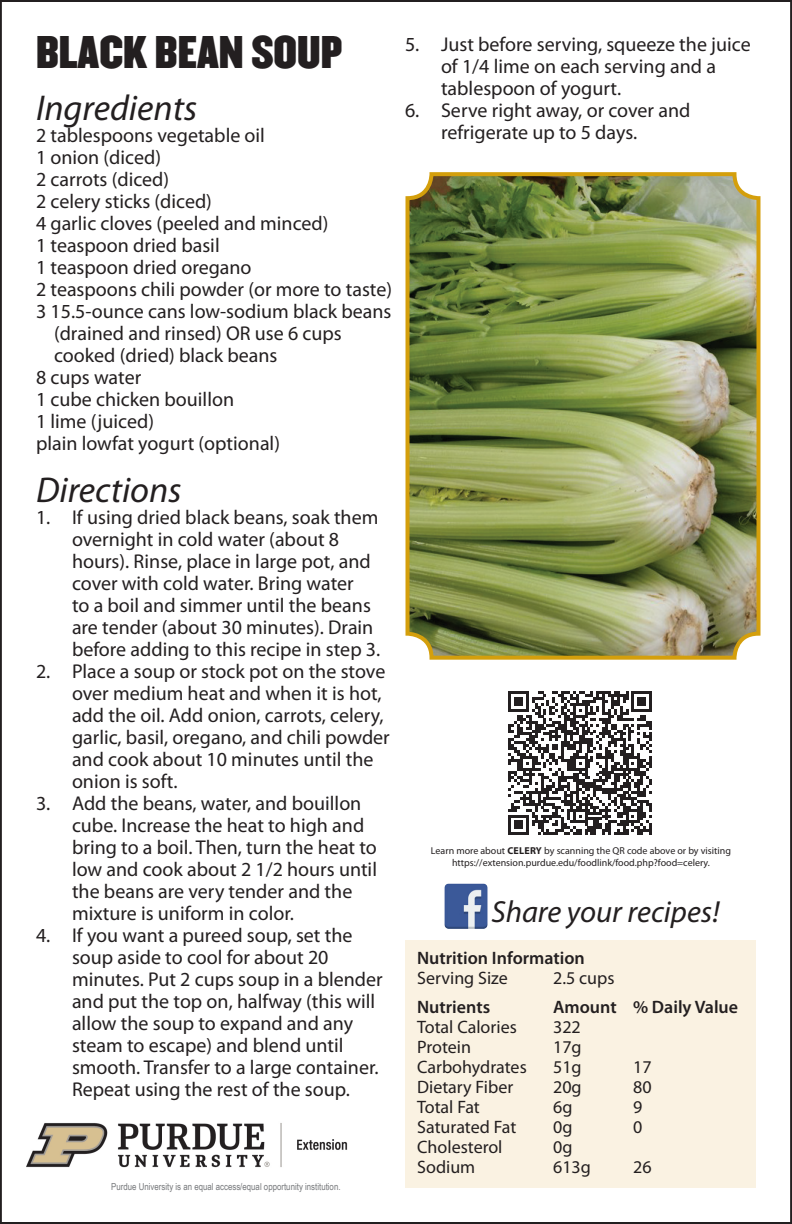
<style>
.page{position:relative;width:792px;height:1224px;background:#fff}
.page>*{position:absolute;margin:0;border:0;box-sizing:border-box;transform-origin:0 0}
.RECIPE_TITLE{font:40px "Champion HTF Middleweight";color:#231f20}
.Subhead{font:italic 36px "Myriad Pro";color:#231f20}
.NUTRITION_INFO{font:italic 30.6px "Myriad Pro";color:#231f20}
.NUMBERS{font:20px/22px "Myriad Pro";color:#231f20}
.Ingredients{font:20px/22px "Myriad Pro";color:#231f20}
.NUTRITION_INFO-2{font:18px "Myriad Pro";color:#231f20}
.Nutrition_Semibold{font:600 18px "Myriad Pro";color:#231f20}
.QR_CODE{font:10px/12px "Myriad Pro";color:#231f20;text-align:center}
.t1{font:9.6px "Arial Narrow";color:#76787b}
.s1{font-weight:700}
</style>
<div class="page">
<svg style="left:508px;top:691px;width:144px;height:144px"></svg>
<img style="left:411px;top:177px;width:344px;height:478px">
<div style="left:406px;top:172px;width:354px;height:488px;border:4px solid #d49f0c;border-radius:24px"></div>
<div style="left:406px;top:940px;width:350px;height:248px;background:#faf2e2"></div>
<img style="left:444px;top:883px;width:44px;height:46px">
<img style="left:27px;top:1123px;width:321px;height:45px">
<p class="RECIPE_TITLE" style="left:36px;top:26px;width:308px">BLACK BEAN SOUP</p>
<p class="Subhead" style="left:36px;top:86px;width:163px">Ingredients</p>
<p class="Ingredients" style="left:36px;top:124px;width:231px">2 tablespoons vegetable oil</p>
<p class="Ingredients" style="left:36px;top:146px;width:127px">1 onion (diced)</p>
<p class="Ingredients" style="left:36px;top:168px;width:135px">2 carrots (diced)</p>
<p class="Ingredients" style="left:36px;top:190px;width:177px">2 celery sticks (diced)</p>
<p class="Ingredients" style="left:36px;top:212px;width:294px">4 garlic cloves (peeled and minced)</p>
<p class="Ingredients" style="left:36px;top:234px;width:185px">1 teaspoon dried basil</p>
<p class="Ingredients" style="left:36px;top:256px;width:217px">1 teaspoon dried oregano</p>
<p class="Ingredients" style="left:36px;top:278px;width:358px">2 teaspoons chili powder (or more to taste)</p>
<p class="Ingredients" style="left:54px;top:300px;width:339px;text-indent:-18px">3 15.5-ounce cans low-sodium black beans (drained and rinsed) OR use 6 cups cooked (dried) black beans</p>
<p class="Ingredients" style="left:36px;top:366px;width:107px">8 cups water</p>
<p class="Ingredients" style="left:36px;top:388px;width:200px">1 cube chicken bouillon</p>
<p class="Ingredients" style="left:36px;top:410px;width:120px">1 lime (juiced)</p>
<p class="Ingredients" style="left:36px;top:432px;width:246px">plain lowfat yogurt (optional)</p>
<p class="Subhead" style="left:36px;top:468px;width:147px">Directions</p>
<p class="NUMBERS" style="left:72px;top:506px;width:310px;text-indent:-36px">1. If using dried black beans, soak them overnight in cold water (about 8 hours). Rinse, place in large pot, and cover with cold water. Bring water<br>to a boil and simmer until the beans are tender (about 30 minutes). Drain before adding to this recipe in step 3.</p>
<p class="NUMBERS" style="left:72px;top:660px;width:319px;text-indent:-36px">2. Place a soup or stock pot on the stove over medium heat and when it is hot, add the oil. Add onion, carrots, celery, garlic, basil, oregano, and chili powder and cook about 10 minutes until the onion is soft.</p>
<p class="NUMBERS" style="left:72px;top:792px;width:307px;text-indent:-36px">3. Add the beans, water, and bouillon cube. Increase the heat to high and bring to a boil. Then, turn the heat to low and cook about 2 1/2 hours until the beans are very tender and the mixture is uniform in color.</p>
<p class="NUMBERS" style="left:72px;top:924px;width:312px;text-indent:-36px">4. If you want a pureed soup, set the soup aside to cool for about 20 minutes. Put 2 cups soup in a blender and put the top on, halfway (this will allow the soup to expand and any steam to escape) and blend until smooth. Transfer to a large container.<br>Repeat using the rest of the soup.</p>
<p class="t1" style="left:111px;top:1180px;width:231px">Purdue University is an equal access/equal opportunity institution.</p>
<p class="NUMBERS" style="left:441px;top:33px;width:311px;text-indent:-36px">5. Just before serving, squeeze the juice of 1/4 lime on each serving and a tablespoon of yogurt.</p>
<p class="NUMBERS" style="left:441px;top:99px;width:251px;text-indent:-36px">6. Serve right away, or cover and refrigerate up to 5 days.</p>
<p class="QR_CODE" style="left:431px;top:845px;width:302px">Learn more about <span class="s1">CELERY</span> by scanning the QR code above or by visiting https://extension.purdue.edu/foodlink/food.php?food=celery.</p>
<p class="NUTRITION_INFO" style="left:491px;top:893px;width:230px">Share your recipes!</p>
<p class="Nutrition_Semibold" style="left:417px;top:946px;width:169px">Nutrition Information</p>
<p class="NUTRITION_INFO-2" style="left:417px;top:967px;width:92px">Serving Size</p>
<p class="NUTRITION_INFO-2" style="left:553px;top:967px;width:63px">2.5 cups</p>
<p class="Nutrition_Semibold" style="left:417px;top:995px;width:75px">Nutrients</p>
<p class="Nutrition_Semibold" style="left:553px;top:995px;width:187px">Amount % Daily Value</p>
<p class="NUTRITION_INFO-2" style="left:417px;top:1016px;width:101px">Total Calories</p>
<p class="NUTRITION_INFO-2" style="left:553px;top:1016px;width:29px">322</p>
<p class="NUTRITION_INFO-2" style="left:417px;top:1036px;width:55px">Protein</p>
<p class="NUTRITION_INFO-2" style="left:553px;top:1036px;width:30px">17g</p>
<p class="NUTRITION_INFO-2" style="left:417px;top:1056px;width:111px">Carbohydrates</p>
<p class="NUTRITION_INFO-2" style="left:553px;top:1056px;width:30px">51g</p>
<p class="NUTRITION_INFO-2" style="left:633px;top:1056px;width:20px">17</p>
<p class="NUTRITION_INFO-2" style="left:417px;top:1076px;width:98px">Dietary Fiber</p>
<p class="NUTRITION_INFO-2" style="left:553px;top:1076px;width:30px">20g</p>
<p class="NUTRITION_INFO-2" style="left:633px;top:1076px;width:20px">80</p>
<p class="NUTRITION_INFO-2" style="left:417px;top:1096px;width:64px">Total Fat</p>
<p class="NUTRITION_INFO-2" style="left:553px;top:1096px;width:21px">6g</p>
<p class="NUTRITION_INFO-2" style="left:633px;top:1096px;width:11px">9</p>
<p class="NUTRITION_INFO-2" style="left:417px;top:1116px;width:101px">Saturated Fat</p>
<p class="NUTRITION_INFO-2" style="left:553px;top:1116px;width:21px">0g</p>
<p class="NUTRITION_INFO-2" style="left:633px;top:1116px;width:11px">0</p>
<p class="NUTRITION_INFO-2" style="left:417px;top:1136px;width:87px">Cholesterol</p>
<p class="NUTRITION_INFO-2" style="left:553px;top:1136px;width:21px">0g</p>
<p class="NUTRITION_INFO-2" style="left:417px;top:1156px;width:60px">Sodium</p>
<p class="NUTRITION_INFO-2" style="left:553px;top:1156px;width:39px">613g</p>
<p class="NUTRITION_INFO-2" style="left:633px;top:1156px;width:20px">26</p>
</div>
